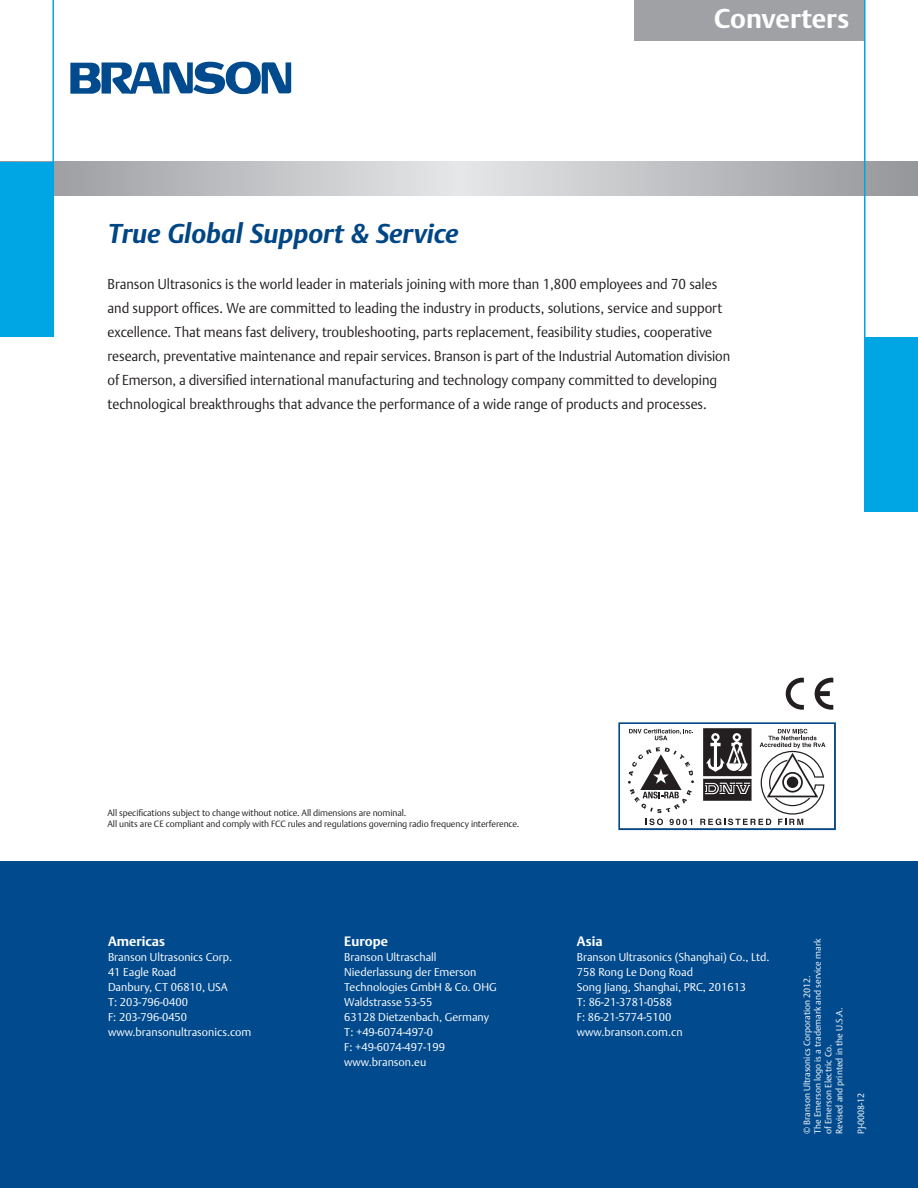
<style>
.page{position:relative;width:918px;height:1188px;background:#fff}
.page>*{position:absolute;margin:0;border:0;box-sizing:border-box;transform-origin:0 0}
.INTERIOR___MainColor{font:italic 700 27px "DTL Argo TOT";color:#004684}
.COVERS____Boxed_name{font:700 27px "DTL Argo TOT";color:#fff}
.INTERIOR___Body_9pt{font:300 14.25px/24px "DTL Argo TOT";color:#231f20;scale:.95 1}
.COVERS____Back_addre{font:700 13.5px "DTL Argo TOT";color:#fff}
.COVERS____Back_addre-2{font:300 11.25px "DTL Argo TOT";color:#fff}
.COVERS____Back_addre-3{font:300 9px/10.8px "DTL Argo TOT";letter-spacing:-.01em;color:#231f20}
.COVERS____Back_infor{font:300 9px/10.8px "DTL Argo TOT";color:#fff}
</style>
<div class="page">
<svg style="left:54px;top:162px;width:864px;height:33px;background:#bfc0c3"></svg>
<div style="left:0;top:162px;width:54px;height:175px;background:#00a5e3"></div>
<hr style="left:52px;top:0;width:2px;height:337px;background:#00a5e3">
<svg style="left:70px;top:62px;width:221px;height:32px"></svg>
<div style="left:634px;top:0;width:230px;height:40px;background:#a0a1a5"></div>
<div style="left:864px;top:338px;width:54px;height:174px;background:#00a5e3"></div>
<hr style="left:864px;top:0;width:2px;height:512px;background:#00a5e3">
<div style="left:0;top:862px;width:918px;height:326px;background:#004a8d"></div>
<svg style="left:646px;top:819px;width:17px;height:6px"></svg>
<svg style="left:670px;top:819px;width:22px;height:6px"></svg>
<svg style="left:629px;top:729px;width:64px;height:11px"></svg>
<svg style="left:628px;top:747px;width:66px;height:66px"></svg>
<svg style="left:700px;top:728px;width:125px;height:97px"></svg>
<div style="left:787px;top:777px;width:11px;height:11px;background:#231f20;border-radius:50%"></div>
<div style="left:618px;top:722px;width:218px;height:108px;border:2px solid #004a8d"></div>
<svg style="left:786px;top:678px;width:18px;height:32px"></svg>
<svg style="left:815px;top:678px;width:18px;height:32px"></svg>
<p class="INTERIOR___MainColor" style="left:108px;top:217px;width:352px">True Global Support &amp; Service</p>
<p class="COVERS____Boxed_name" style="left:714px;top:3px;width:136px">Converters</p>
<p class="INTERIOR___Body_9pt" style="left:108px;top:273px;width:657px">Branson Ultrasonics is the world leader in materials joining with more than 1,800 employees and 70 sales and support offices. We are committed to leading the industry in products, solutions, service and support excellence. That means fast delivery, troubleshooting, parts replacement, feasibility studies, cooperative research, preventative maintenance and repair services. Branson is part of the Industrial Automation division of Emerson, a diversified international manufacturing and technology company committed to developing technological breakthroughs that advance the performance of a wide range of products and processes.</p>
<p class="COVERS____Back_addre-3" style="left:108px;top:808px;width:413px">All specifications subject to change without notice. All dimensions are nominal.<br>All units are CE compliant and comply with FCC rules and regulations governing radio frequency interference.</p>
<p class="COVERS____Back_addre" style="left:108px;top:933px;width:58px">Americas</p>
<p class="COVERS____Back_addre-2" style="left:108px;top:951px;width:126px">Branson Ultrasonics Corp.</p>
<p class="COVERS____Back_addre-2" style="left:108px;top:966px;width:70px">41 Eagle Road</p>
<p class="COVERS____Back_addre-2" style="left:108px;top:981px;width:121px">Danbury, CT 06810, USA</p>
<p class="COVERS____Back_addre-2" style="left:108px;top:996px;width:81px">T: 203-796-0400</p>
<p class="COVERS____Back_addre-2" style="left:108px;top:1011px;width:81px">F: 203-796-0450</p>
<p class="COVERS____Back_addre-2" style="left:108px;top:1026px;width:145px">www.bransonultrasonics.com</p>
<p class="COVERS____Back_addre" style="left:344px;top:933px;width:45px">Europe</p>
<p class="COVERS____Back_addre-2" style="left:344px;top:951px;width:94px">Branson Ultraschall</p>
<p class="COVERS____Back_addre-2" style="left:344px;top:966px;width:134px">Niederlassung der Emerson</p>
<p class="COVERS____Back_addre-2" style="left:344px;top:981px;width:154px">Technologies GmbH &amp; Co. OHG</p>
<p class="COVERS____Back_addre-2" style="left:344px;top:996px;width:90px">Waldstrasse 53-55</p>
<p class="COVERS____Back_addre-2" style="left:344px;top:1011px;width:146px">63128 Dietzenbach, Germany</p>
<p class="COVERS____Back_addre-2" style="left:344px;top:1026px;width:90px">T: +49-6074-497-0</p>
<p class="COVERS____Back_addre-2" style="left:344px;top:1041px;width:102px">F: +49-6074-497-199</p>
<p class="COVERS____Back_addre-2" style="left:344px;top:1056px;width:84px">www.branson.eu</p>
<p class="COVERS____Back_addre" style="left:577px;top:933px;width:27px">Asia</p>
<p class="COVERS____Back_addre-2" style="left:577px;top:951px;width:194px">Branson Ultrasonics (Shanghai) Co., Ltd.</p>
<p class="COVERS____Back_addre-2" style="left:577px;top:966px;width:118px">758 Rong Le Dong Road</p>
<p class="COVERS____Back_addre-2" style="left:577px;top:981px;width:171px">Song Jiang, Shanghai, PRC, 201613</p>
<p class="COVERS____Back_addre-2" style="left:577px;top:996px;width:97px">T: 86-21-3781-0588</p>
<p class="COVERS____Back_addre-2" style="left:577px;top:1011px;width:96px">F: 86-21-5774-5100</p>
<p class="COVERS____Back_addre-2" style="left:577px;top:1026px;width:107px">www.branson.com.cn</p>
<p class="COVERS____Back_infor" style="left:802px;top:1134px;width:197px;rotate:-90deg">© Branson Ultrasonics Corporation 2012.<br>The Emerson logo is a trademark and service mark of Emerson Electric Co.<br>Revised and printed in the U.S.A.</p>
<p class="COVERS____Back_infor" style="left:856px;top:1134px;width:43px;rotate:-90deg">PJ-0008-12</p>
</div>
